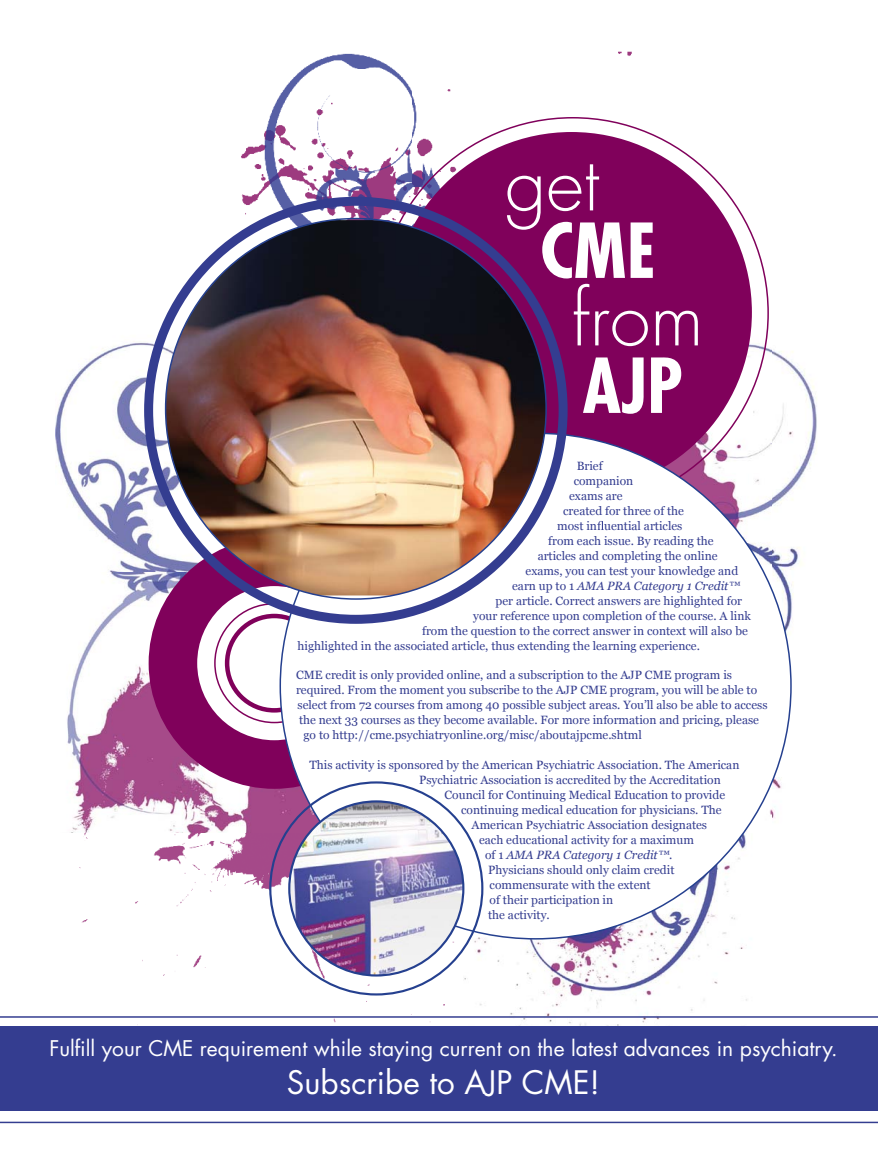
<style>
.page{position:relative;width:878px;height:1175px;background:#fff}
.page>*{position:absolute;margin:0;border:0;box-sizing:border-box;transform-origin:0 0}
.t1{font:300 73.5px "Futura";color:#fff}
.t2{font:700 condensed 73.5px "Futura";color:#fff}
.t3{font:31.5px "Futura";color:#fff}
.t4{font:21px "Futura";color:#fff}
.t5{font:12px/15px "Georgia";color:#343d90}
.t6{font:italic 12px "Georgia";color:#343d90}
.s1{font-style:normal}
</style>
<div class="page">
<img style="left:55px;top:51px;width:766px;height:975px">
<svg style="left:376px;top:117px;width:392px;height:315px"></svg>
<div style="left:391px;top:132px;width:360px;height:360px;background:#80015b;border-radius:50%"></div>
<div style="left:0;top:1026px;width:878px;height:85px;background:#343d90"></div>
<div style="left:149px;top:537px;width:251px;height:251px;background:#80015b;border-radius:50%"></div>
<div style="left:197px;top:586px;width:154px;height:154px;background:#fff;border-radius:50%"></div>
<svg style="left:214px;top:624px;width:65px;height:99px"></svg>
<svg style="left:279px;top:432px;width:512px;height:507px"></svg>
<img style="left:269px;top:781px;width:214px;height:214px">
<hr style="left:0;top:1016px;width:878px;height:1px;background:#343d90">
<hr style="left:0;top:1121px;width:878px;height:2px;background:#343d90">
<img style="left:144px;top:197px;width:423px;height:427px">
<h1 class="t1" style="left:504px;top:139px;width:96px">get</h1>
<h1 class="t2" style="left:540px;top:205px;width:117px">CME</h1>
<h1 class="t1" style="left:572px;top:274px;width:133px">from</h1>
<h1 class="t2" style="left:582px;top:340px;width:102px">AJP</h1>
<p class="t5" style="left:576px;top:458px;width:27px">Brief</p>
<p class="t5" style="left:573px;top:473px;width:61px">companion</p>
<p class="t5" style="left:569px;top:488px;width:55px">exams are</p>
<p class="t5" style="left:563px;top:503px;width:122px">created for three of the</p>
<p class="t5" style="left:557px;top:518px;width:127px">most in uential articles</p>
<p class="t5" style="left:548px;top:533px;width:167px">from each issue. By reading the</p>
<p class="t5" style="left:537px;top:548px;width:181px">articles and completing the online</p>
<p class="t5" style="left:525px;top:563px;width:214px">exams, you can test your knowledge and</p>
<p class="t6" style="left:512px;top:579px;width:229px"><span class="s1">earn up to 1</span> AMA PRA Category 1 Credit™</p>
<p class="t5" style="left:495px;top:593px;width:248px">per article. Correct answers are highlighted for</p>
<p class="t5" style="left:473px;top:608px;width:279px">your reference upon completion of the course. A link</p>
<p class="t5" style="left:422px;top:623px;width:327px">from the question to the correct answer in context will also be</p>
<p class="t5" style="left:297px;top:638px;width:404px">highlighted in the associated article, thus extending the learning experience.</p>
<p class="t5" style="left:296px;top:667px;width:437px">CME credit is only provided online, and a subscription to the AJP CME program is</p>
<p class="t5" style="left:296px;top:682px;width:462px">required. From the moment you subscribe to the AJP CME program, you will be able to</p>
<p class="t5" style="left:297px;top:697px;width:471px">select from 72 courses from among 40 possible subject areas. You’ll also be able to access</p>
<p class="t5" style="left:299px;top:712px;width:461px">the next 33 courses as they become available. For more information and pricing, please</p>
<p class="t5" style="left:303px;top:727px;width:340px">go to http://cme.psychiatryonline.org/misc/aboutajpcme.shtml</p>
<p class="t5" style="left:419px;top:757px;width:322px;text-indent:-110px">This activity is sponsored by the American Psychiatric Association. The American<br>Psychiatric Association is accredited by the Accreditation</p>
<p class="t5" style="left:444px;top:787px;width:282px">Council for Continuing Medical Education to provide</p>
<p class="t5" style="left:461px;top:802px;width:262px">continuing medical education for physicians. The</p>
<p class="t5" style="left:471px;top:817px;width:237px">American Psychiatric Association designates</p>
<p class="t5" style="left:479px;top:832px;width:216px">each educational activity for a maximum</p>
<p class="t6" style="left:485px;top:847px;width:189px"><span class="s1">of 1</span> AMA PRA Category 1 Credit™<span class="s1">.</span></p>
<p class="t5" style="left:488px;top:862px;width:188px">Physicians should only claim credit</p>
<p class="t5" style="left:489px;top:877px;width:163px">commensurate with the extent</p>
<p class="t5" style="left:489px;top:892px;width:125px">of their participation in</p>
<p class="t5" style="left:488px;top:907px;width:63px">the activity.</p>
<h3 class="t4" style="left:49px;top:1034px;width:789px">Fulfill your CME requirement while staying current on the latest advances in psychiatry.</h3>
<h2 class="t3" style="left:287px;top:1062px;width:315px">Subscribe to AJP CME!</h2>
</div>
